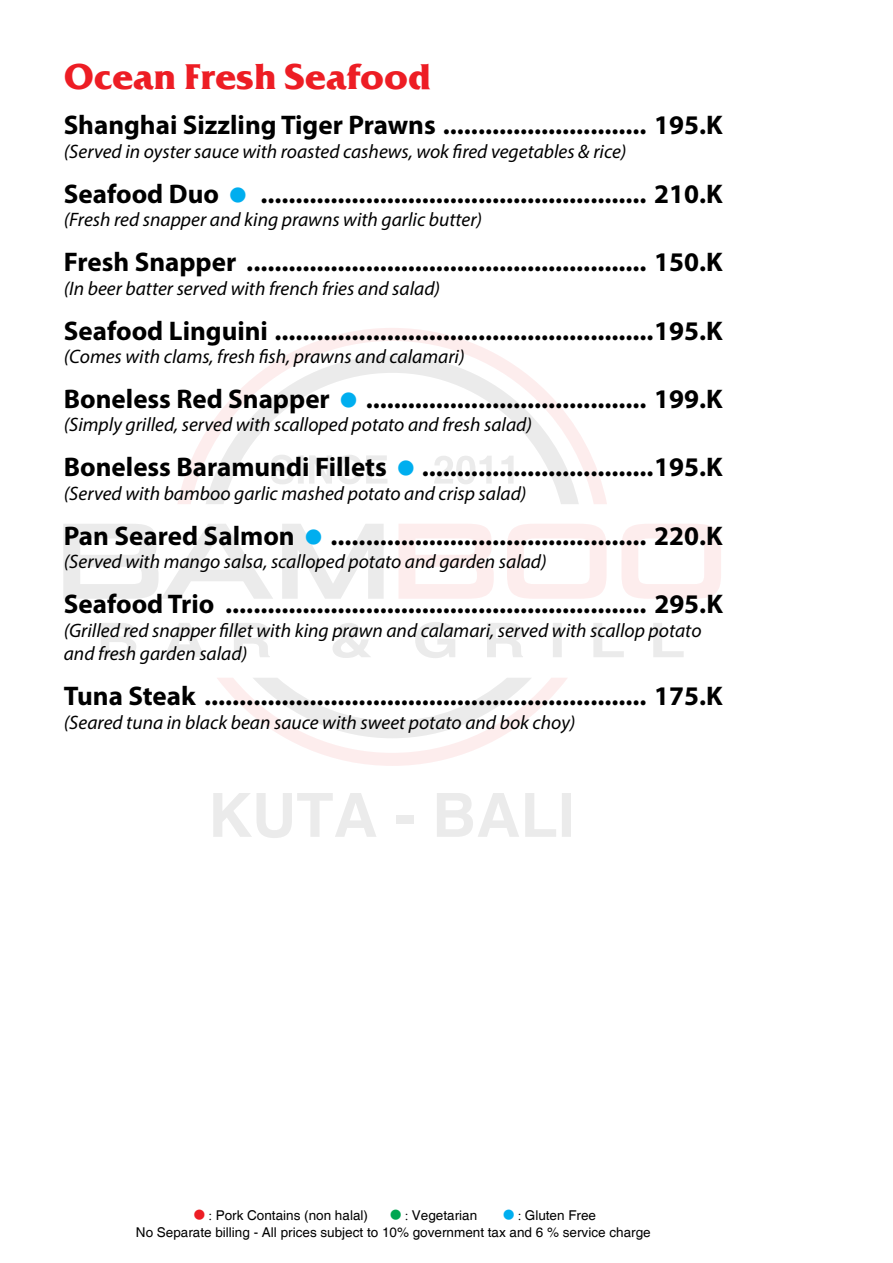
<style>
.page{position:relative;width:893px;height:1263px;background:#fff}
.page>*{position:absolute;margin:0;border:0;box-sizing:border-box;transform-origin:0 0}
.t1{font:700 36px "Friz Qua";color:#ed1d24}
.t2{font:700 27px "Myriad Pro";color:#000}
.t3{font:italic 19.5px/23.4px "Myriad Pro";color:#000}
.t4{font:13.5px/16.2px "Helvetica";color:#000}
</style>
<div class="page">
<svg style="left:178px;top:328px;width:429px;height:438px"></svg>
<svg style="left:101px;top:622px;width:583px;height:36px"></svg>
<svg style="left:398px;top:524px;width:323px;height:75px"></svg>
<svg style="left:213px;top:793px;width:163px;height:45px"></svg>
<div style="left:396px;top:816px;width:17px;height:8px;background:#ebebeb"></div>
<svg style="left:437px;top:793px;width:82px;height:44px"></svg>
<svg style="left:525px;top:793px;width:31px;height:44px"></svg>
<svg style="left:562px;top:793px;width:9px;height:44px"></svg>
<svg style="left:271px;top:455px;width:116px;height:29px"></svg>
<svg style="left:434px;top:456px;width:58px;height:28px"></svg>
<svg style="left:501px;top:456px;width:13px;height:28px"></svg>
<svg style="left:341px;top:392px;width:15px;height:15px"></svg>
<svg style="left:398px;top:460px;width:15px;height:16px"></svg>
<svg style="left:63px;top:524px;width:321px;height:75px"></svg>
<h1 class="t1" style="left:64px;top:55px;width:369px">Ocean Fresh Seafood</h1>
<p class="t2" style="left:64px;top:108px;width:661px">Shanghai Sizzling Tiger Prawns ............................. 195.K</p>
<p class="t3" style="left:64px;top:139px;width:564px">(Served in oyster sauce with roasted cashews, wok fired vegetables &amp; rice)</p>
<p class="t2" style="left:64px;top:176px;width:157px">Seafood Duo</p>
<p class="t2" style="left:260px;top:176px;width:464px">....................................................... 210.K</p>
<p class="t3" style="left:64px;top:208px;width:420px">(Fresh red snapper and king prawns with garlic butter)</p>
<p class="t2" style="left:64px;top:245px;width:661px">Fresh Snapper ......................................................... 150.K</p>
<p class="t3" style="left:64px;top:276px;width:378px">(In beer batter served with french fries and salad)</p>
<p class="t2" style="left:64px;top:313px;width:661px">Seafood Linguini ......................................................195.K</p>
<p class="t3" style="left:64px;top:344px;width:402px">(Comes with clams, fresh fish, prawns and calamari)</p>
<p class="t2" style="left:64px;top:381px;width:268px">Boneless Red Snapper</p>
<p class="t2" style="left:366px;top:381px;width:359px">........................................ 199.K</p>
<p class="t3" style="left:64px;top:413px;width:470px">(Simply grilled, served with scalloped potato and fresh salad)</p>
<p class="t2" style="left:64px;top:450px;width:325px">Boneless Baramundi Fillets</p>
<p class="t2" style="left:422px;top:450px;width:303px">.................................195.K</p>
<p class="t3" style="left:64px;top:481px;width:464px">(Served with bamboo garlic mashed potato and crisp salad)</p>
<p class="t2" style="left:64px;top:518px;width:232px">Pan Seared Salmon</p>
<p class="t2" style="left:331px;top:518px;width:394px">............................................. 220.K</p>
<p class="t3" style="left:64px;top:550px;width:484px">(Served with mango salsa, scalloped potato and garden salad)</p>
<p class="t2" style="left:64px;top:587px;width:661px">Seafood Trio ............................................................ 295.K</p>
<p class="t3" style="left:64px;top:618px;width:639px">(Grilled red snapper fillet with king prawn and calamari, served with scallop potato and fresh garden salad)</p>
<p class="t2" style="left:64px;top:678px;width:661px">Tuna Steak ............................................................... 175.K</p>
<p class="t3" style="left:64px;top:710px;width:513px">(Seared tuna in black bean sauce with sweet potato and bok choy)</p>
<p class="t4" style="left:136px;top:1208px;width:516px;text-indent:389px">Gluten Free<br>No Separate billing - All prices subject to 10% government tax and 6 % service charge</p>
<p class="t4" style="left:216px;top:1208px;width:154px">Pork Contains (non halal)</p>
<p class="t4" style="left:412px;top:1208px;width:67px">Vegetarian</p>
</div>
